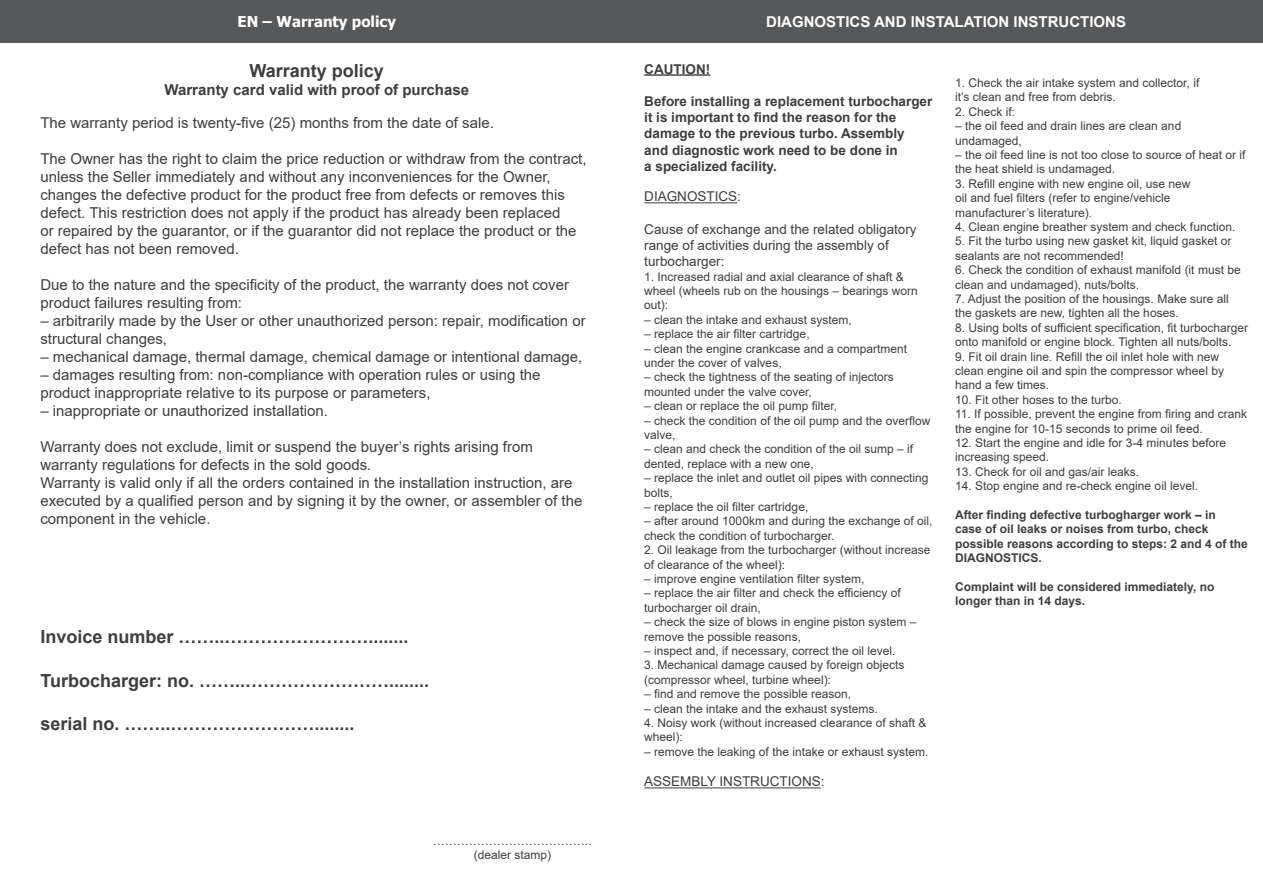
<style>
.page{position:relative;width:1263px;height:893px;background:#fff}
.page>*{position:absolute;margin:0;border:0;box-sizing:border-box;transform-origin:0 0}
.t1{font:700 18px "Arial";color:#3e3e3f}
.t2{font:15px/18px "Arial";color:#3e3e3f}
.t3{font:700 15px "Arial";color:#fff}
.t4{font:700 15px "Arial";color:#3e3e3f}
.t5{font:700 15px "Tahoma";color:#fff}
.t6{font:700 13.5px/16.2px "Arial";color:#3e3e3f}
.t7{font:13.5px/16.2px "Arial";color:#3e3e3f}
.t8{font:12px/14.4px "Arial";color:#3e3e3f}
.t9{font:700 12px/14.4px "Arial";color:#3e3e3f}
</style>
<div class="page">
<div style="left:0;top:0;width:1263px;height:43px;background:#57585a"></div>
<hr style="left:644px;top:74px;width:66px;height:2px;background:#3e3e3f">
<hr style="left:644px;top:202px;width:93px;height:1px;background:#3e3e3f">
<hr style="left:644px;top:787px;width:177px;height:1px;background:#3e3e3f">
<p class="t5" style="left:237px;top:11px;width:160px">EN – Warranty policy</p>
<h1 class="t1" style="left:250px;top:58px;width:136px">Warranty policy</h1>
<p class="t4" style="left:165px;top:79px;width:306px">Warranty card valid with proof of purchase</p>
<p class="t2" style="left:40px;top:113px;width:455px">The warranty period is twenty-five (25) months from the date of sale.</p>
<p class="t2" style="left:40px;top:149px;width:548px">The Owner has the right to claim the price reduction or withdraw from the contract, unless the Seller immediately and without any inconveniences for the Owner, changes the defective product for the product free from defects or removes this defect. This restriction does not apply if the product has already been replaced<br>or repaired by the guarantor, or if the guarantor did not replace the product or the defect has not been removed.</p>
<p class="t2" style="left:40px;top:275px;width:530px">Due to the nature and the specificity of the product, the warranty does not cover product failures resulting from:</p>
<p class="t2" style="left:40px;top:311px;width:547px">– arbitrarily made by the User or other unauthorized person: repair, modification or structural changes,</p>
<p class="t2" style="left:40px;top:347px;width:543px">– mechanical damage, thermal damage, chemical damage or intentional damage,</p>
<p class="t2" style="left:40px;top:365px;width:502px">– damages resulting from: non-compliance with operation rules or using the product inappropriate relative to its purpose or parameters,</p>
<p class="t2" style="left:40px;top:401px;width:289px">– inappropriate or unauthorized installation.</p>
<p class="t2" style="left:40px;top:437px;width:543px">Warranty does not exclude, limit or suspend the buyer’s rights arising from warranty regulations for defects in the sold goods.<br>Warranty is valid only if all the orders contained in the installation instruction, are executed by a qualified person and by signing it by the owner, or assembler of the component in the vehicle.</p>
<h1 class="t1" style="left:40px;top:624px;width:370px">Invoice number ……..……………………........</h1>
<h1 class="t1" style="left:40px;top:668px;width:390px">Turbocharger: no. ……..……………………........</h1>
<h1 class="t1" style="left:40px;top:711px;width:316px">serial no. ……..……………………........</h1>
<p class="t8" style="left:433px;top:833px;width:161px;text-align:center">…………………………………. (dealer stamp)</p>
<p class="t3" style="left:766px;top:11px;width:361px">DIAGNOSTICS AND INSTALATION INSTRUCTIONS</p>
<p class="t6" style="left:644px;top:61px;width:67px">CAUTION!</p>
<p class="t6" style="left:644px;top:93px;width:290px">Before installing a replacement turbocharger it is important to find the reason for the damage to the previous turbo. Assembly<br>and diagnostic work need to be done in<br>a specialized facility.</p>
<p class="t7" style="left:644px;top:188px;width:98px">DIAGNOSTICS:</p>
<p class="t7" style="left:644px;top:221px;width:274px">Cause of exchange and the related obligatory range of activities during the assembly of turbocharger:</p>
<p class="t8" style="left:644px;top:269px;width:275px">1. Increased radial and axial clearance of shaft &amp; wheel (wheels rub on the housings – bearings worn out):</p>
<p class="t8" style="left:644px;top:312px;width:209px">– clean the intake and exhaust system,</p>
<p class="t8" style="left:644px;top:327px;width:167px">– replace the air filter cartridge,</p>
<p class="t8" style="left:644px;top:341px;width:264px">– clean the engine crankcase and a compartment under the cover of valves,</p>
<p class="t8" style="left:644px;top:370px;width:251px">– check the tightness of the seating of injectors mounted under the valve cover,</p>
<p class="t8" style="left:644px;top:399px;width:194px">– clean or replace the oil pump filter,</p>
<p class="t8" style="left:644px;top:413px;width:288px">– check the condition of the oil pump and the overflow valve,</p>
<p class="t8" style="left:644px;top:442px;width:270px">– clean and check the condition of the oil sump – if dented, replace with a new one,</p>
<p class="t8" style="left:644px;top:471px;width:286px">– replace the inlet and outlet oil pipes with connecting bolts,</p>
<p class="t8" style="left:644px;top:500px;width:166px">– replace the oil filter cartridge,</p>
<p class="t8" style="left:644px;top:514px;width:290px">– after around 1000km and during the exchange of oil, check the condition of turbocharger.</p>
<p class="t8" style="left:644px;top:543px;width:288px">2. Oil leakage from the turbocharger (without increase of clearance of the wheel):</p>
<p class="t8" style="left:644px;top:572px;width:222px">– improve engine ventilation filter system,</p>
<p class="t8" style="left:644px;top:586px;width:258px">– replace the air filter and check the efficiency of turbocharger oil drain,</p>
<p class="t8" style="left:644px;top:615px;width:274px">– check the size of blows in engine piston system – remove the possible reasons,</p>
<p class="t8" style="left:644px;top:644px;width:253px">– inspect and, if necessary, correct the oil level.</p>
<p class="t8" style="left:644px;top:658px;width:262px">3. Mechanical damage caused by foreign objects (compressor wheel, turbine wheel):</p>
<p class="t8" style="left:644px;top:687px;width:208px">– find and remove the possible reason,</p>
<p class="t8" style="left:644px;top:701px;width:235px">– clean the intake and the exhaust systems.</p>
<p class="t8" style="left:644px;top:716px;width:284px">4. Noisy work (without increased clearance of shaft &amp; wheel):</p>
<p class="t8" style="left:644px;top:744px;width:286px">– remove the leaking of the intake or exhaust system.</p>
<p class="t7" style="left:644px;top:773px;width:182px">ASSEMBLY INSTRUCTIONS:</p>
<p class="t8" style="left:955px;top:75px;width:246px">1. Check the air intake system and collector, if it’s clean and free from debris.</p>
<p class="t8" style="left:955px;top:104px;width:62px">2. Check if:</p>
<p class="t8" style="left:955px;top:119px;width:228px">– the oil feed and drain lines are clean and undamaged,</p>
<p class="t8" style="left:955px;top:147px;width:292px">– the oil feed line is not too close to source of heat or if the heat shield is undamaged.</p>
<p class="t8" style="left:955px;top:176px;width:237px">3. Refill engine with new engine oil, use new oil and fuel filters (refer to engine/vehicle manufacturer’s literature).</p>
<p class="t8" style="left:955px;top:219px;width:282px">4. Clean engine breather system and check function.</p>
<p class="t8" style="left:955px;top:234px;width:278px">5. Fit the turbo using new gasket kit, liquid gasket or sealants are not recommended!</p>
<p class="t8" style="left:955px;top:263px;width:287px">6. Check the condition of exhaust manifold (it must be clean and undamaged), nuts/bolts.</p>
<p class="t8" style="left:955px;top:291px;width:275px">7. Adjust the position of the housings. Make sure all the gaskets are new, tighten all the hoses.</p>
<p class="t8" style="left:955px;top:320px;width:294px">8. Using bolts of sufficient specification, fit turbocharger onto manifold or engine block. Tighten all nuts/bolts.</p>
<p class="t8" style="left:955px;top:349px;width:270px">9. Fit oil drain line. Refill the oil inlet hole with new clean engine oil and spin the compressor wheel by hand a few times.</p>
<p class="t8" style="left:955px;top:392px;width:168px">10. Fit other hoses to the turbo.</p>
<p class="t8" style="left:955px;top:407px;width:293px">11. If possible, prevent the engine from firing and crank the engine for 10-15 seconds to prime oil feed.</p>
<p class="t8" style="left:955px;top:435px;width:272px">12. Start the engine and idle for 3-4 minutes before increasing speed.</p>
<p class="t8" style="left:955px;top:464px;width:186px">13. Check for oil and gas/air leaks.</p>
<p class="t8" style="left:955px;top:479px;width:244px">14. Stop engine and re-check engine oil level.</p>
<p class="t9" style="left:955px;top:508px;width:294px">After finding defective turbogharger work – in<br>case of oil leaks or noises from turbo, check possible reasons according to steps: 2 and 4 of the DIAGNOSTICS.</p>
<p class="t9" style="left:955px;top:580px;width:261px">Complaint will be considered immediately, no longer than in 14 days.</p>
</div>
